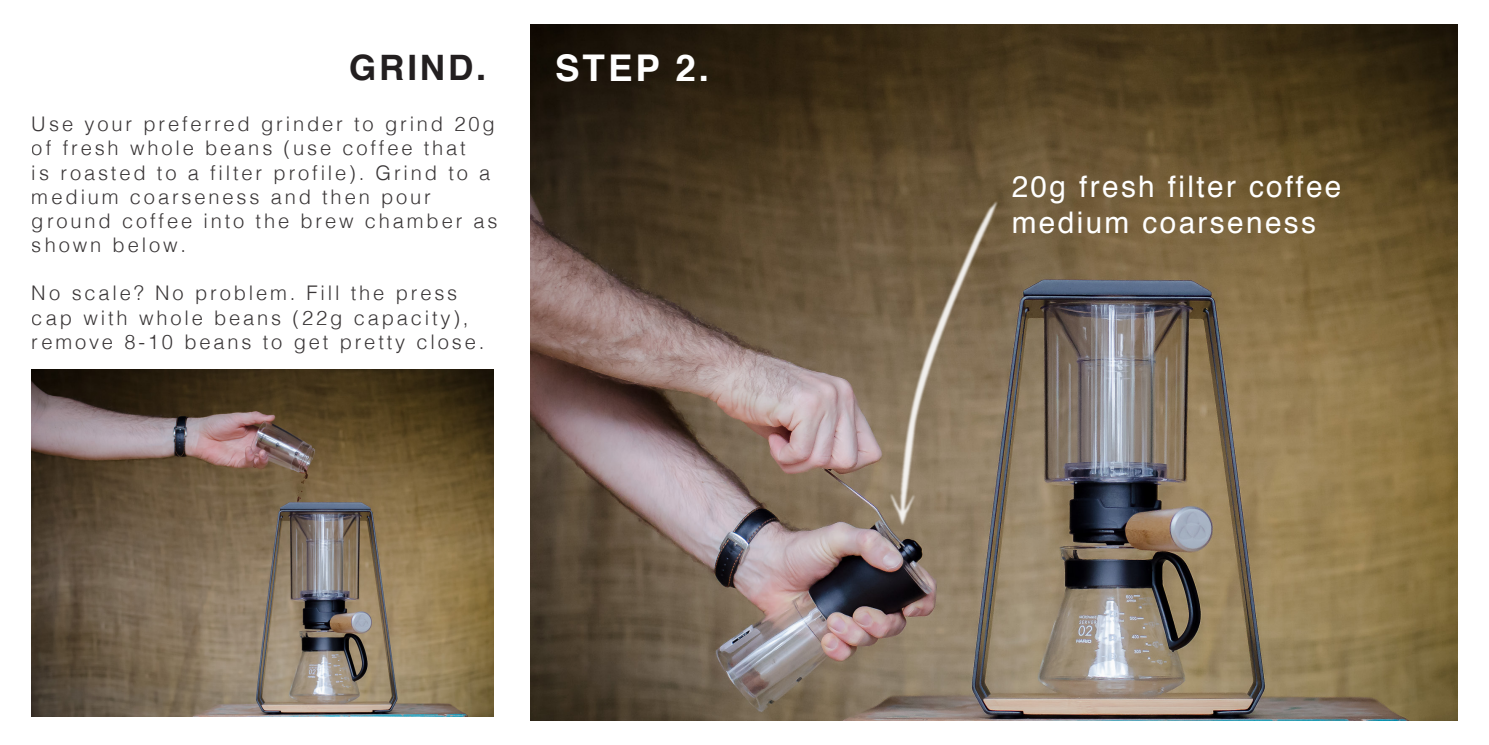
<style>
.page{position:relative;width:1489px;height:745px;background:#fff}
.page>*{position:absolute;margin:0;border:0;box-sizing:border-box;transform-origin:0 0}
.t1{font:700 36.75px "Helvetica";color:#fff}
.t2{font:700 35px "Helvetica";letter-spacing:.08em;color:#231f20}
.t3{font:29.75px/35.7px "Helvetica";letter-spacing:.08em;color:#fff}
.t4{font:300 20.12px/24.2px "Helvetica";letter-spacing:.14em;color:#231f20}
.s1{font-size:36.75px}
</style>
<div class="page">
<img style="left:530px;top:24px;width:926px;height:695px">
<img style="left:31px;top:369px;width:463px;height:347px">
<img style="left:828px;top:140px;width:231px;height:447px">
<h2 class="t2" style="left:349px;top:40px;width:138px">GRIND<span class="s1">.</span></h2>
<h1 class="t1" style="left:555px;top:38px;width:155px">STEP 2.</h1>
<p class="t4" style="left:32px;top:110px;width:467px">Use your preferred grinder to grind 20g of fresh whole beans (use coffee that<br>is roasted to a filter profile). Grind to a medium coarseness and then pour ground coffee into the brew chamber as shown below.</p>
<p class="t4" style="left:32px;top:279px;width:454px">No scale? No problem. Fill the press cap with whole beans (22g capacity), remove 8-10 beans to get pretty close.</p>
<h3 class="t3" style="left:1011px;top:170px;width:331px">20g fresh filter coffee medium coarseness</h3>
</div>
